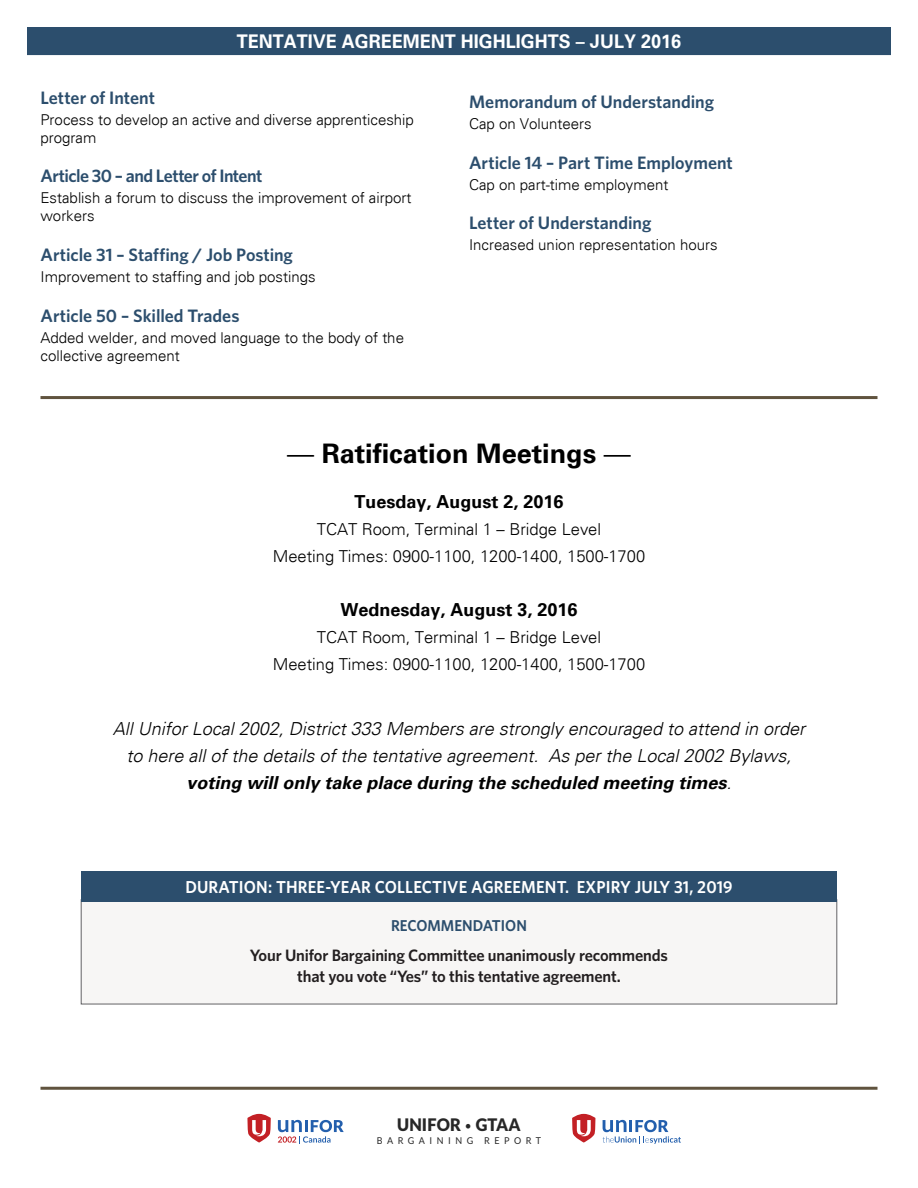
<style>
.page{position:relative;width:918px;height:1188px;background:#fff}
.page>*{position:absolute;margin:0;border:0;box-sizing:border-box;transform-origin:0 0}
.t1{font:700 27px "Univers";color:#000}
.t2{font:700 18.9px "Univers";color:#fff;scale:.95 1}
.t3{font:italic 300 18px "Univers";color:#000}
.t4{font:600 18px "Whitney";letter-spacing:-.005em;color:#2c4e6d}
.t5{font:italic 700 18px "Univers";color:#000}
.t6{font:700 18px "Univers";color:#000}
.t7{font:600 18px "Whitney";letter-spacing:-.03em;color:#2c4e6d}
.t8{font:600 17.4px "Whitney";letter-spacing:.01em;color:#fff;scale:.95 1}
.t9{font:900 17.4px "Lato";letter-spacing:.01em;color:#000;scale:.95 1}
.t10{font:300 16.5px "Univers";color:#000}
.t11{font:600 16.5px "Whitney";letter-spacing:-.01em;color:#231f20}
.t12{font:600 15.75px "Whitney";color:#2c4e6d;scale:.95 1}
.t13{font:300 15px/18px "Univers";color:#000}
.t14{font:9.45px "Lato";letter-spacing:.5em;color:#000;scale:.95 1}
.s1{font-weight:300}
.s2{font-weight:300;font-size:15.9px}
</style>
<div class="page">
<svg style="left:572px;top:1114px;width:23px;height:29px"></svg>
<svg style="left:603px;top:1120px;width:78px;height:24px"></svg>
<svg style="left:247px;top:1114px;width:24px;height:29px"></svg>
<svg style="left:278px;top:1120px;width:66px;height:24px"></svg>
<hr style="left:40px;top:1087px;width:838px;height:3px;background:#60533e">
<div style="left:81px;top:899px;width:756px;height:105px;background:#f7f6f5"></div>
<div style="left:27px;top:27px;width:864px;height:28px;background:#2c4e6d"></div>
<div style="left:81px;top:871px;width:756px;height:30px;background:#2c4e6d"></div>
<hr style="left:40px;top:396px;width:838px;height:3px;background:#60533e">
<p class="t2" style="left:237px;top:30px;width:469px">TENTATIVE AGREEMENT HIGHLIGHTS – JULY 2016</p>
<p class="t4" style="left:40px;top:87px;width:116px">Letter of Intent</p>
<p class="t13" style="left:40px;top:110px;width:375px">Process to develop an active and diverse apprenticeship program</p>
<p class="t7" style="left:40px;top:165px;width:223px">Article 30 – and Letter of Intent</p>
<p class="t13" style="left:40px;top:189px;width:372px">Establish a forum to discuss the improvement of airport workers</p>
<p class="t4" style="left:40px;top:244px;width:254px">Article 31 – Staffing / Job Posting</p>
<p class="t13" style="left:40px;top:268px;width:277px">Improvement to staffing and job postings</p>
<p class="t4" style="left:40px;top:304px;width:201px">Article 50 – Skilled Trades</p>
<p class="t13" style="left:40px;top:328px;width:365px">Added welder, and moved language to the body of the collective agreement</p>
<p class="t4" style="left:469px;top:91px;width:246px">Memorandum of Understanding</p>
<p class="t13" style="left:469px;top:115px;width:124px">Cap on Volunteers</p>
<p class="t4" style="left:469px;top:151px;width:265px">Article 14 – Part Time Employment</p>
<p class="t13" style="left:469px;top:175px;width:201px">Cap on part-time employment</p>
<p class="t4" style="left:469px;top:212px;width:184px">Letter of Understanding</p>
<p class="t13" style="left:469px;top:236px;width:250px">Increased union representation hours</p>
<p class="t1" style="left:287px;top:437px;width:345px"><span class="s1">—</span> Ratification Meetings <span class="s1">—</span></p>
<p class="t6" style="left:354px;top:491px;width:211px">Tuesday, August 2, 2016</p>
<p class="t10" style="left:317px;top:519px;width:286px">TCAT Room, Terminal 1 – Bridge Level</p>
<p class="t10" style="left:273px;top:546px;width:374px">Meeting Times: 0900-1100, 1200-1400, 1500-1700</p>
<p class="t6" style="left:340px;top:599px;width:239px">Wednesday, August 3, 2016</p>
<p class="t10" style="left:317px;top:627px;width:286px">TCAT Room, Terminal 1 – Bridge Level</p>
<p class="t10" style="left:273px;top:654px;width:374px">Meeting Times: 0900-1100, 1200-1400, 1500-1700</p>
<p class="t3" style="left:113px;top:717px;width:694px">All Unifor Local 2002, District 333 Members are strongly encouraged to attend in order</p>
<p class="t3" style="left:126px;top:744px;width:667px">to here all of the details of the tentative agreement. As per the Local 2002 Bylaws,</p>
<p class="t5" style="left:186px;top:772px;width:547px">voting will only take place during the scheduled meeting times<span class="s1">.</span></p>
<p class="t8" style="left:185px;top:876px;width:578px">DURATION: THREE-YEAR COLLECTIVE AGREEMENT. EXPIRY JULY 31, 2019</p>
<p class="t12" style="left:391px;top:916px;width:144px">RECOMMENDATION</p>
<p class="t11" style="left:250px;top:945px;width:420px">Your Unifor Bargaining Committee unanimously recommends</p>
<p class="t11" style="left:297px;top:966px;width:325px">that you vote “Yes” to this tentative agreement.</p>
<p class="t9" style="left:397px;top:1115px;width:132px">UNIFOR <span class="s2">•</span> GTAA</p>
<p class="t14" style="left:377px;top:1135px;width:174px">BARGAINING REPORT</p>
</div>
